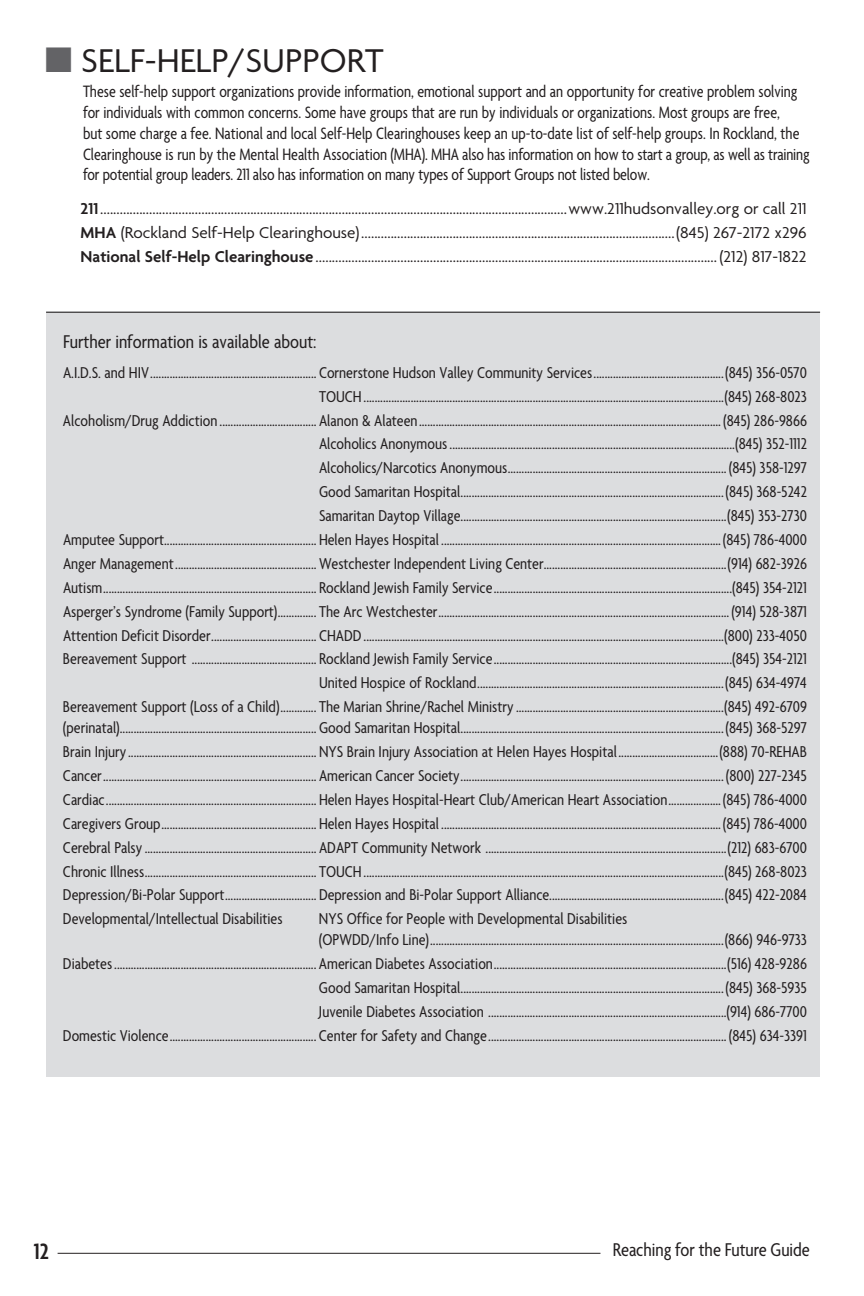
<style>
.page{position:relative;width:864px;height:1296px;background:#fff}
.page>*{position:absolute;margin:0;border:0;box-sizing:border-box;transform-origin:0 0}
.t1{font:35.6px "Agenda";color:#231f20}
.t2{font:600 condensed 24px "Agenda";color:#231f20}
.t3{font:condensed 20px "Agenda";color:#231f20}
.t4{font:condensed 17.8px/20.8px "Agenda";color:#231f20;scale:.95 1}
.t5{font:condensed 17px/23.8px "Agenda";color:#231f20;text-align:right}
.t6{font:17px/23.8px "Agenda";color:#231f20;text-align:justify}
.s1{color:#636366}
.s2{font-weight:600}
</style>
<div class="page">
<hr style="left:58px;top:1253px;width:542px;height:1px;background:#231f20">
<div style="left:46px;top:312px;width:774px;height:765px;background:#dcdddf"></div>
<hr style="left:46px;top:312px;width:774px;height:1px;background:#231f20">
<h1 class="t1" style="left:45px;top:42px;width:340px"><span class="s1">■</span> SELF-HELP/SUPPORT</h1>
<p class="t4" style="left:83px;top:82px;width:766px">These self-help support organizations provide information, emotional support and an opportunity for creative problem solving for individuals with common concerns. Some have groups that are run by individuals or organizations. Most groups are free,<br>but some charge a fee. National and local Self-Help Clearinghouses keep an up-to-date list of self-help groups. In Rockland, the Clearinghouse is run by the Mental Health Association (MHA). MHA also has information on how to start a group, as well as training for potential group leaders. 211 also has information on many types of Support Groups not listed below.</p>
<p class="t6" style="left:81px;top:197px;width:728px"><span class="s2">211</span>...............................................................................................................................................www.211hudsonvalley.org or call 211<br><span class="s2">MHA</span> (Rockland Self-Help Clearinghouse)................................................................................................(845) 267-2172 x296<br><span class="s2">National Self-Help Clearinghouse</span>........................................................................................................................... (212) 817-1822</p>
<p class="t3" style="left:63px;top:331px;width:255px">Further information is available about:</p>
<p class="t5" style="left:63px;top:362px;width:746px">A.I.D.S. and HIV............................................................ Cornerstone Hudson Valley Community Services...............................................(845) 356-0570<br>TOUCH..................................................................................................................................(845) 268-8023<br>Alcoholism/Drug Addiction ................................... Alanon &amp; Alateen............................................................................................................. (845) 286-9866<br>Alcoholics Anonymous.......................................................................................................(845) 352-1112<br>Alcoholics/Narcotics Anonymous............................................................................... (845) 358-1297<br>Good Samaritan Hospital...............................................................................................(845) 368-5242<br>Samaritan Daytop Village................................................................................................(845) 353-2730<br>Amputee Support....................................................... Helen Hayes Hospital .....................................................................................................(845) 786-4000<br>Anger Management...................................................Westchester Independent Living Center..................................................................(914) 682-3926<br>Autism............................................................................. Rockland Jewish Family Service......................................................................................(845) 354-2121<br>Asperger’s Syndrome (Family Support).............. The Arc Westchester......................................................................................................... (914) 528-3871<br>Attention Deficit Disorder...................................... CHADD..................................................................................................................................(800) 233-4050<br>Bereavement Support ............................................. Rockland Jewish Family Service......................................................................................(845) 354-2121<br>United Hospice of Rockland.........................................................................................(845) 634-4974<br>Bereavement Support (Loss of a Child)............. The Marian Shrine/Rachel Ministry...........................................................................(845) 492-6709</p>
<p class="t5" style="left:63px;top:717px;width:746px;text-align:justify">(perinatal)....................................................................... Good Samaritan Hospital...............................................................................................(845) 368-5297<br>Brain Injury.................................................................... NYS Brain Injury Association at Helen Hayes Hospital....................................(888) 70-REHAB Cancer............................................................................. American Cancer Society............................................................................................... (800) 227-2345<br>Cardiac............................................................................ Helen Hayes Hospital-Heart Club/American Heart Association...................(845) 786-4000<br>Caregivers Group........................................................ Helen Hayes Hospital .....................................................................................................(845) 786-4000<br>Cerebral Palsy.............................................................. ADAPT Community Network .......................................................................................(212) 683-6700<br>Chronic Illness.............................................................. TOUCH..................................................................................................................................(845) 268-8023<br>Depression/Bi-Polar Support................................. Depression and Bi-Polar Support Alliance...............................................................(845) 422-2084<br>Developmental/Intellectual Disabilities</p>
<p class="t5" style="left:319px;top:909px;width:490px;line-height:21px;text-align:left">NYS Office for People with Developmental Disabilities<br>(OPWDD/Info Line)..........................................................................................................(866) 946-9733</p>
<p class="t5" style="left:63px;top:953px;width:746px">Diabetes......................................................................... American Diabetes Association....................................................................................(516) 428-9286<br>Good Samaritan Hospital...............................................................................................(845) 368-5935<br>Juvenile Diabetes Association ......................................................................................(914) 686-7700<br>Domestic Violence..................................................... Center for Safety and Change...................................................................................... (845) 634-3391</p>
<h2 class="t2" style="left:34px;top:1239px;width:17px">12</h2>
<p class="t3" style="left:613px;top:1239px;width:199px">Reaching for the Future Guide</p>
</div>
